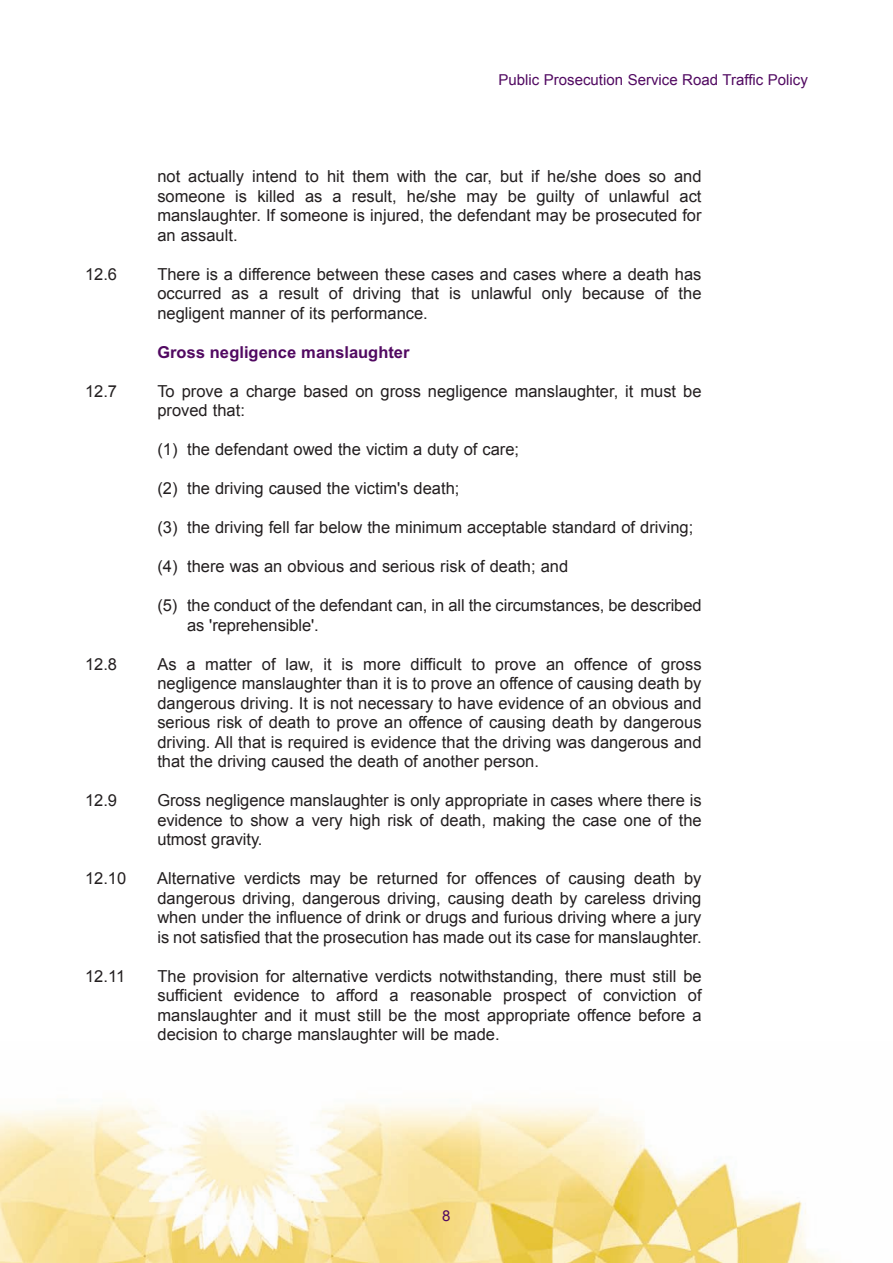
<style>
.page{position:relative;width:893px;height:1263px;background:#fff}
.page>*{position:absolute;margin:0;border:0;box-sizing:border-box;transform-origin:0 0}
.t1{font:16.5px/19.5px "Arial";color:#231f20;text-align:justify}
.t2{font:700 16.5px "Arial";color:#510961}
.t3{font:15px "Arial";color:#510961}
</style>
<div class="page">
<img style="left:0;top:1104px;width:833px;height:159px">
<p class="t3" style="left:498px;top:72px;width:311px">Public Prosecution Service Road Traffic Policy</p>
<p class="t1" style="left:157px;top:167px;width:546px">not actually intend to hit them with the car, but if he/she does so and someone is killed as a result, he/she may be guilty of unlawful act manslaughter If someone is injured, the defendant may be prosecuted for an assault</p>
<p class="t1" style="left:85px;top:264px;width:34px">12 6</p>
<p class="t1" style="left:157px;top:264px;width:546px">There is a difference between these cases and cases where a death has occurred as a result of driving that is unlawful only because of the negligent manner of its performance</p>
<p class="t2" style="left:157px;top:346px;width:254px">Gross negligence manslaughter</p>
<p class="t1" style="left:85px;top:381px;width:34px">12 7</p>
<p class="t1" style="left:157px;top:381px;width:546px">To prove a charge based on gross negligence manslaughter, it must be proved that:</p>
<p class="t1" style="left:157px;top:440px;width:363px">(1) the defendant owed the victim a duty of care;</p>
<p class="t1" style="left:157px;top:479px;width:304px">(2) the driving caused the victim's death;</p>
<p class="t1" style="left:157px;top:518px;width:538px">(3) the driving fell far below the minimum acceptable standard of driving;</p>
<p class="t1" style="left:157px;top:557px;width:412px">(4) there was an obvious and serious risk of death; and</p>
<p class="t1" style="left:187px;top:596px;width:516px;text-indent:-30px">(5) the conduct of the defendant can, in all the circumstances, be described as 'reprehensible'</p>
<p class="t1" style="left:85px;top:654px;width:34px">12 8</p>
<p class="t1" style="left:157px;top:654px;width:546px">as a matter of law, it is more difficult to prove an offence of gross negligence manslaughter than it is to prove an offence of causing death by dangerous driving It is not necessary to have evidence of an obvious and serious risk of death to prove an offence of causing death by dangerous driving all that is required is evidence that the driving was dangerous and that the driving caused the death of another person</p>
<p class="t1" style="left:85px;top:791px;width:34px">12 9</p>
<p class="t1" style="left:157px;top:791px;width:546px">Gross negligence manslaughter is only appropriate in cases where there is evidence to show a very high risk of death, making the case one of the utmost gravity</p>
<p class="t1" style="left:85px;top:869px;width:43px">12 10</p>
<p class="t1" style="left:157px;top:869px;width:546px">alternative verdicts may be returned for offences of causing death by dangerous driving, dangerous driving, causing death by careless driving when under the influence of drink or drugs and furious driving where a jury is not satisfied that the prosecution has made out its case for manslaughter</p>
<p class="t1" style="left:85px;top:966px;width:42px">12 11</p>
<p class="t1" style="left:157px;top:966px;width:546px">The provision for alternative verdicts notwithstanding, there must still be sufficient evidence to afford a reasonable prospect of conviction of manslaughter and it must still be the most appropriate offence before a decision to charge manslaughter will be made</p>
<p class="t3" style="left:442px;top:1207px;width:10px">8</p>
</div>
